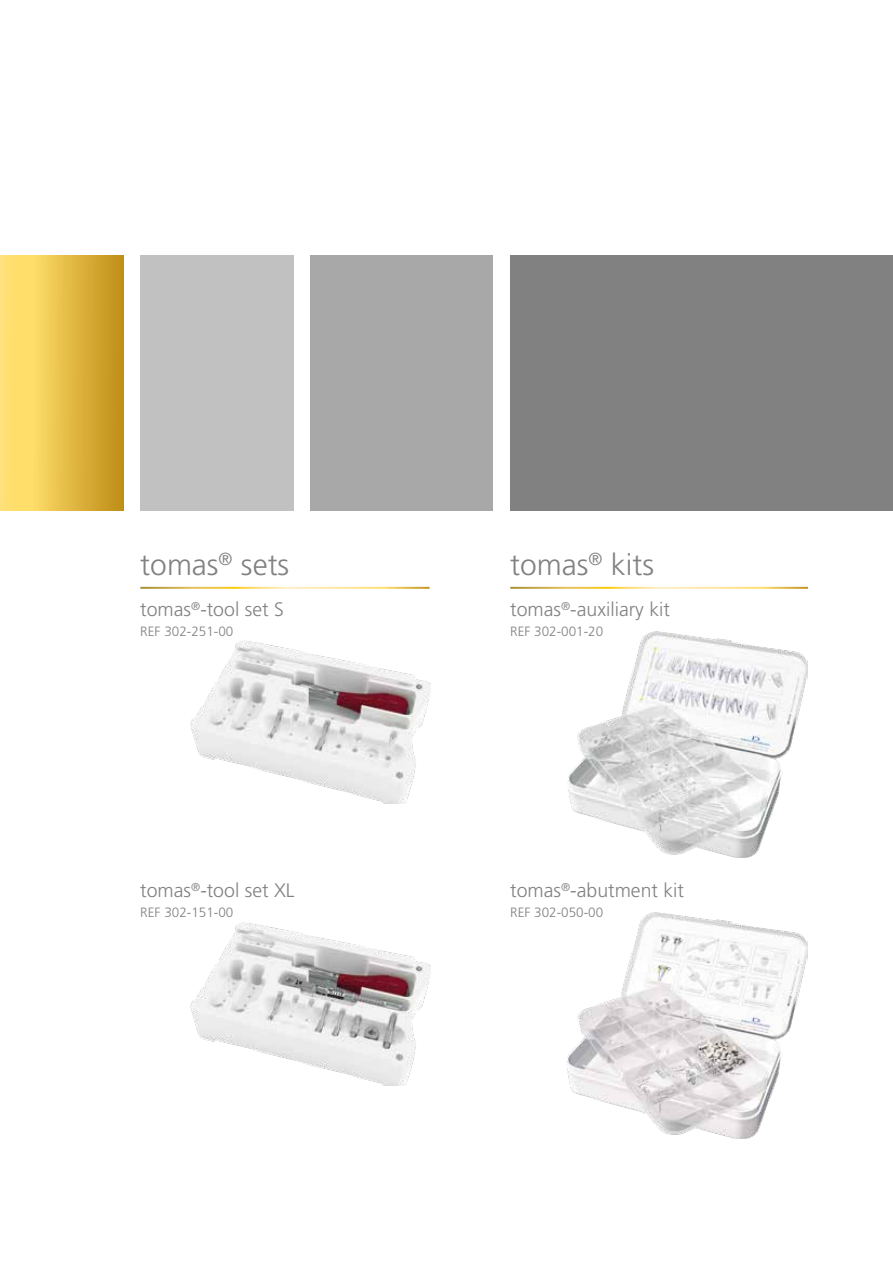
<style>
.page{position:relative;width:893px;height:1263px;background:#fff}
.page>*{position:absolute;margin:0;border:0;box-sizing:border-box;transform-origin:0 0}
.t1{font:300 30px "Frutiger LT Std";color:#818182}
.t2{font:300 19.5px "Frutiger LT Std";color:#818182}
.t3{font:300 13.5px "Frutiger LT Std";color:#818182}
</style>
<div class="page">
<div style="left:0;top:255px;width:123px;height:255px;background:linear-gradient(to right,#ffee7e,#c39219)"></div>
<div style="left:310px;top:255px;width:183px;height:255px;background:#a8a8a9"></div>
<div style="left:140px;top:255px;width:153px;height:255px;background:#c1c1c2"></div>
<div style="left:510px;top:255px;width:383px;height:255px;background:#818182"></div>
<img style="left:568px;top:632px;width:240px;height:225px">
<img style="left:567px;top:912px;width:241px;height:227px">
<img style="left:190px;top:640px;width:241px;height:163px">
<img style="left:190px;top:922px;width:241px;height:164px">
<h1 class="t1" style="left:140px;top:548px;width:150px">tomas<sup>®</sup> sets</h1>
<p class="t2" style="left:140px;top:599px;width:145px">tomas<sup>®</sup>-tool set S</p>
<p class="t3" style="left:140px;top:623px;width:95px">REF 302-251-00</p>
<p class="t2" style="left:140px;top:879px;width:156px">tomas<sup>®</sup>-tool set XL</p>
<p class="t3" style="left:140px;top:904px;width:95px">REF 302-151-00</p>
<h1 class="t1" style="left:510px;top:548px;width:145px">tomas<sup>®</sup> kits</h1>
<p class="t2" style="left:510px;top:599px;width:161px">tomas<sup>®</sup>-auxiliary kit</p>
<p class="t3" style="left:510px;top:623px;width:95px">REF 302-001-20</p>
<p class="t2" style="left:510px;top:879px;width:175px">tomas<sup>®</sup>-abutment kit</p>
<p class="t3" style="left:510px;top:904px;width:95px">REF 302-050-00</p>
</div>
